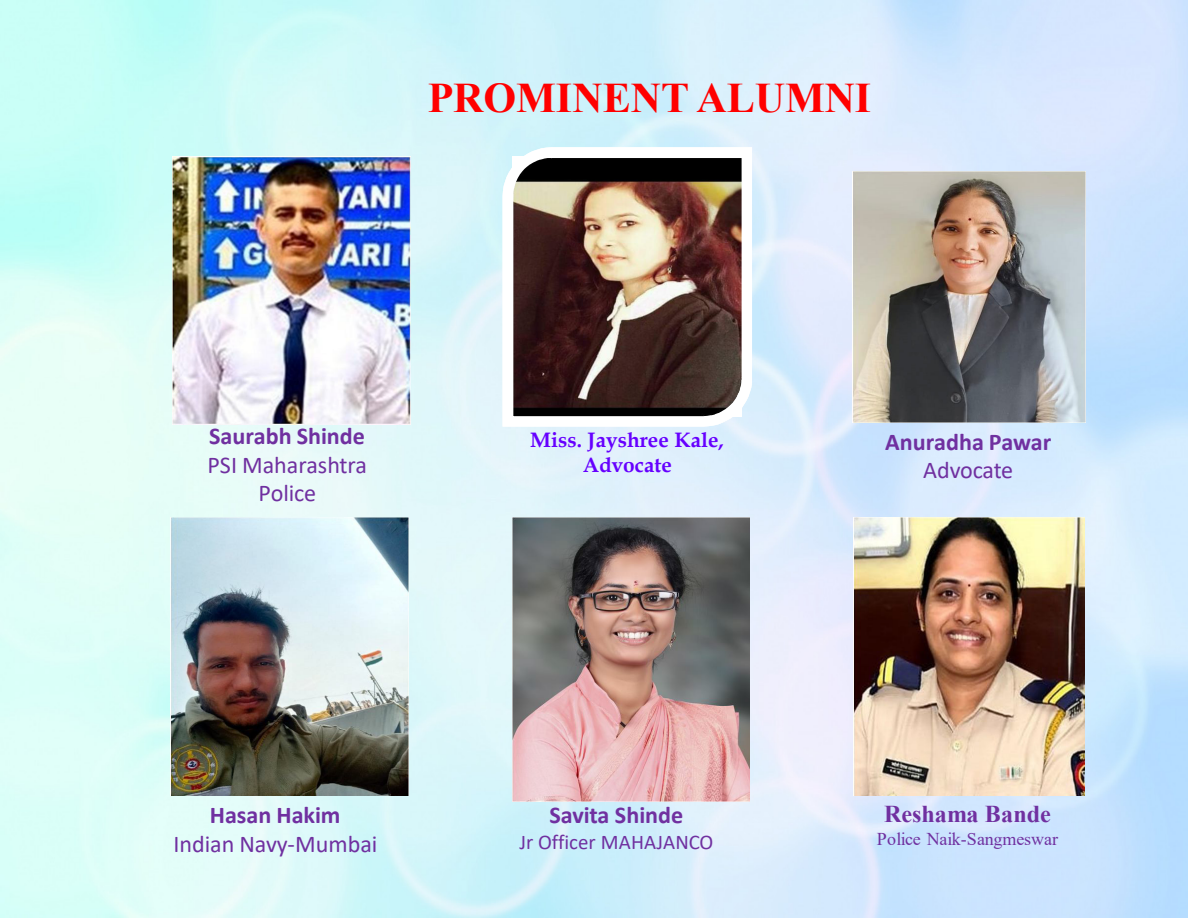
<style>
.page{position:relative;width:1188px;height:918px;background:#fff}
.page>*{position:absolute;margin:0;border:0;box-sizing:border-box;transform-origin:0 0}
.t1{font:700 42.15px "Times New Roman";letter-spacing:-.005em;color:#f00}
.t2{font:700 24.15px "Calibri";color:#7030a0}
.t3{font:24.15px/28.8px "Calibri";letter-spacing:-.005em;color:#7030a0;text-align:center}
.t4{font:700 24.15px "Times New Roman";color:#7030a0}
.t5{font:700 20.85px/25.2px "Book Antiqua";color:#60f;text-align:center}
.t6{font:20.85px "Calibri";color:#7030a0}
.t7{font:18px "Times New Roman";letter-spacing:-.005em;color:#7030a0}
</style>
<div class="page">
<img style="left:171px;top:517px;width:238px;height:279px">
<img style="left:513px;top:517px;width:237px;height:285px">
<img style="left:852px;top:171px;width:233px;height:252px">
<img style="left:172px;top:157px;width:238px;height:268px">
<img style="left:503px;top:147px;width:249px;height:280px">
<img style="left:853px;top:517px;width:232px;height:279px">
<h1 class="t1" style="left:428px;top:68px;width:445px">PROMINENT ALUMNI</h1>
<p class="t2" style="left:209px;top:419px;width:157px">Saurabh Shinde</p>
<p class="t3" style="left:207px;top:450px;width:161px">PSI Maharashtra<br>Police</p>
<p class="t2" style="left:210px;top:798px;width:132px">Hasan Hakim</p>
<p class="t3" style="left:174px;top:829px;width:205px">Indian Navy-Mumbai</p>
<p class="t5" style="left:530px;top:427px;width:195px">Miss. Jayshree Kale,<br>Advocate</p>
<p class="t2" style="left:549px;top:798px;width:135px">Savita Shinde</p>
<p class="t6" style="left:519px;top:828px;width:195px">Jr Officer MAHAJANCO</p>
<p class="t2" style="left:885px;top:425px;width:168px">Anuradha Pawar</p>
<p class="t3" style="left:923px;top:455px;width:92px">Advocate</p>
<p class="t4" style="left:884px;top:796px;width:168px">Reshama Bande</p>
<p class="t7" style="left:877px;top:826px;width:183px">Police Naik-Sangmeswar</p>
</div>
